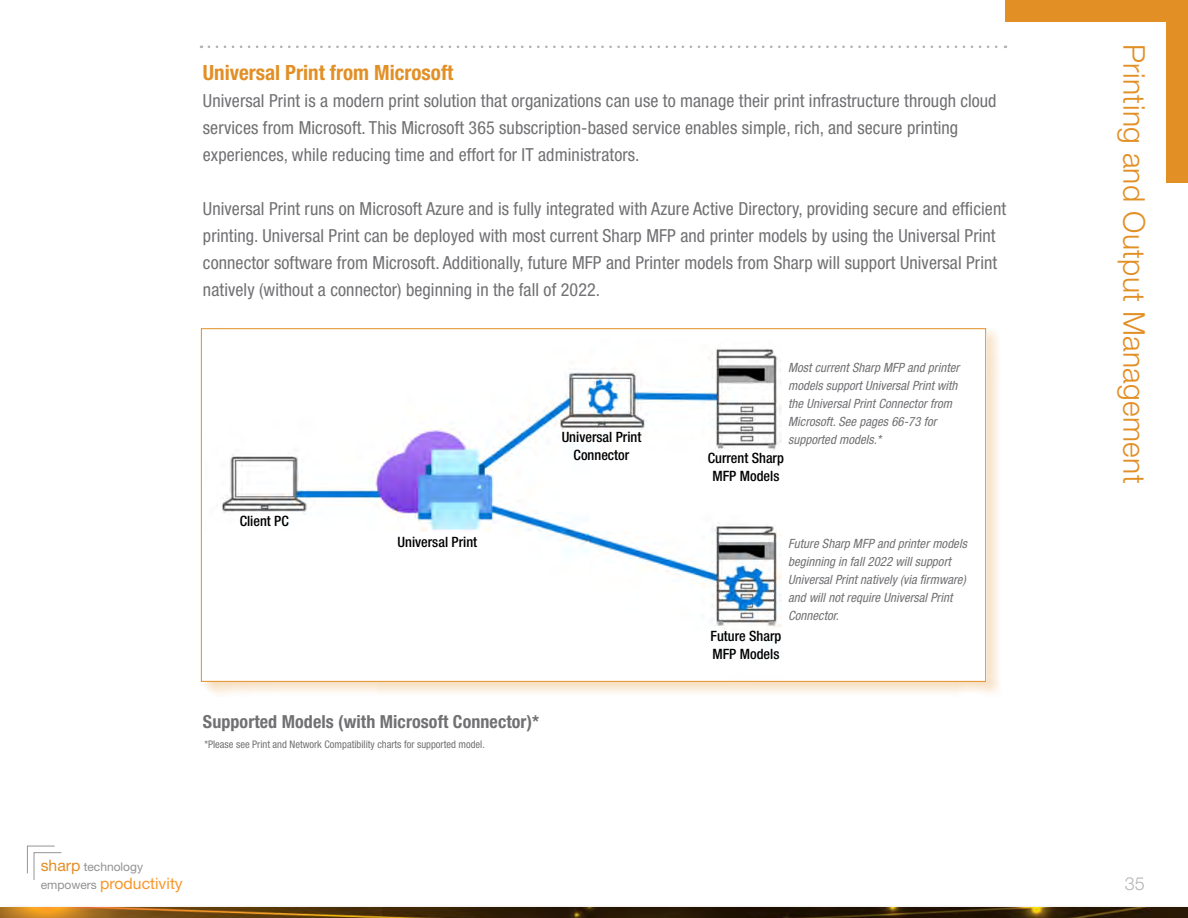
<style>
.page{position:relative;width:1188px;height:918px;background:#fff}
.page>*{position:absolute;margin:0;border:0;box-sizing:border-box;transform-origin:0 0}
.t1{font:300 30px "Helvetica Neue LT Std";letter-spacing:.01em;color:#e28f26}
.t2{font:700 condensed 21px "Helvetica Neue LT Std";color:#e28f26}
.t3{font:condensed 18px/27px "Helvetica Neue LT Std";letter-spacing:.005em;color:#717073}
.t4{font:700 condensed 18px "Helvetica Neue LT Std";letter-spacing:.005em;color:#717073}
.t5{font:300 18px "Helvetica Neue LT Std";color:#b3b3b6}
.t6{font:15.75px "Helvetica Neue LT Std";color:#f89728}
.t7{font:500 condensed 14.25px/18px "Helvetica Neue LT Std";color:#000;text-align:center}
.t8{font:italic condensed 12.75px/18px "Helvetica Neue LT Std";letter-spacing:.005em;color:#717073}
.t9{font:12px "Helvetica Neue LT Std";color:#919194}
.t10{font:condensed 10.5px "Helvetica Neue LT Std";color:#717073}
.s1{font-size:15.75px;color:#e28f26}
.s2{font-size:12px;color:#919194}
</style>
<div class="page">
<div style="left:1166px;top:0;width:22px;height:183px;background:#e28f26"></div>
<div style="left:1005px;top:0;width:183px;height:22px;background:#e28f26"></div>
<svg style="left:209px;top:46px;width:797px;height:2px"></svg>
<div style="left:200px;top:327px;width:802px;height:369px;background:#e28f26;opacity:.3"></div>
<div style="left:202px;top:329px;width:784px;height:352px;background:#fff"></div>
<img style="left:222px;top:348px;width:560px;height:279px">
<svg style="left:27px;top:845px;width:35px;height:35px"></svg>
<div style="left:0;top:903px;width:1188px;height:15px;background:#fafafa"></div>
<img style="left:0;top:907px;width:1188px;height:11px">
<p class="t2" style="left:203px;top:60px;width:252px">Universal Print from Microsoft</p>
<p class="t3" style="left:203px;top:87px;width:795px">Universal Print is a modern print solution that organizations can use to manage their print infrastructure through cloud services from Microsoft. This Microsoft 365 subscription-based service enables simple, rich, and secure printing experiences, while reducing time and effort for IT administrators.</p>
<p class="t3" style="left:203px;top:195px;width:805px">Universal Print runs on Microsoft Azure and is fully integrated with Azure Active Directory, providing secure and efficient printing. Universal Print can be deployed with most current Sharp MFP and printer models by using the Universal Print connector software from Microsoft. Additionally, future MFP and Printer models from Sharp will support Universal Print natively (without a connector) beginning in the fall of 2022.</p>
<p class="t7" style="left:240px;top:512px;width:51px">Client PC</p>
<p class="t7" style="left:398px;top:532px;width:81px">Universal Print</p>
<p class="t7" style="left:562px;top:427px;width:81px">Universal Print<br>Connector</p>
<p class="t4" style="left:203px;top:711px;width:338px">Supported Models (with Microsoft Connector)*</p>
<p class="t10" style="left:204px;top:738px;width:282px">*Please see Print and Network Compatibility charts for supported model.</p>
<p class="t8" style="left:788px;top:358px;width:173px">Most current Sharp MFP and printer models support Universal Print with the Universal Print Connector from<br>Microsoft. See pages 66-73 for supported models.*</p>
<p class="t7" style="left:708px;top:448px;width:78px">Current Sharp<br>MFP Models</p>
<p class="t8" style="left:788px;top:535px;width:180px">Future Sharp MFP and printer models beginning in fall 2022 will support<br>Universal Print natively (via firmware) and will not require Universal Print<br>Connector.</p>
<p class="t7" style="left:710px;top:626px;width:72px;text-align:left">Future Sharp<br>MFP Models</p>
<p class="t9" style="left:41px;top:859px;width:104px"><span class="s1">sharp</span> technology</p>
<p class="t6" style="left:41px;top:874px;width:144px"><span class="s2">empowers</span> productivity</p>
<h1 class="t1" style="left:1152px;top:44px;width:441px;rotate:90deg">Printing and Output Management</h1>
<p class="t5" style="left:1125px;top:872px;width:22px">35</p>
</div>
